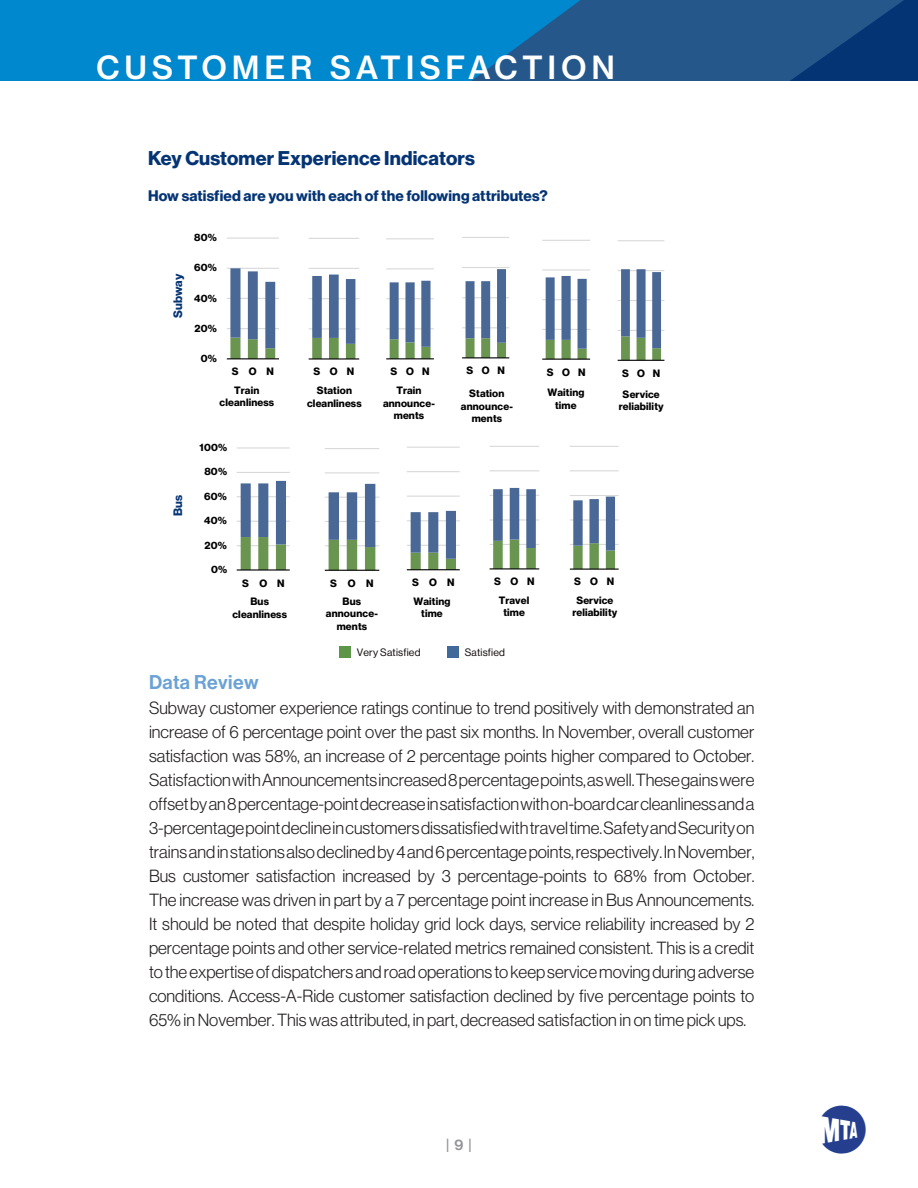
<style>
.page{position:relative;width:918px;height:1188px;background:#fff}
.page>*{position:absolute;margin:0;border:0;box-sizing:border-box;transform-origin:0 0}
.t1{font:500 48px "MTA Logo";color:#253f8e}
.t2{font:31.5px "N Haas Grotesk TX Pro 65 Md";letter-spacing:.15em;color:#fff}
.Chart_title{font:19.5px "N Haas Grotesk DS Pro 75 Bd";letter-spacing:.01em;color:#053474}
.ANALYSIS_SUB_HEADER{font:19.5px "N Haas Grotesk DS Pro 65 Md";letter-spacing:.02em;color:#6aa2d6}
.t3{font:17.25px/24px "N Haas Grotesk DS Pro 45 Lt";color:#231f20;text-align:justify}
.Chart_title-2{font:15px "N Haas Grotesk DS Pro 75 Bd";letter-spacing:.01em;color:#053474}
.t4{font:15px "N Haas Grotesk DS Pro 65 Md";color:#939598}
.Chart_title-3{font:12px "N Haas Grotesk DS Pro 75 Bd";letter-spacing:.01em;color:#053474}
.t5{font:10.5px/18.6px "N Haas Grotesk DS Pro 75 Bd";letter-spacing:.015em;color:#000}
.NEW_BODY_COPY{font:10.5px "N Haas Grotesk DS Pro 55 Rg";letter-spacing:.02em;color:#0f0807}
</style>
<div class="page">
<div style="left:699px;top:0;width:219px;height:81px;background:#053474"></div>
<svg style="left:580px;top:0;width:324px;height:81px;fill:#26578b"></svg>
<svg style="left:0;top:0;width:580px;height:81px;background:#0383c7"></svg>
<hr style="left:227px;top:328px;width:52px;height:1px;background:#d9d9d9">
<hr style="left:227px;top:298px;width:52px;height:1px;background:#d9d9d9">
<hr style="left:227px;top:268px;width:52px;height:1px;background:#d9d9d9">
<hr style="left:227px;top:238px;width:52px;height:1px;background:#d9d9d9">
<svg style="left:230px;top:268px;width:45px;height:90px"></svg>
<hr style="left:227px;top:358px;width:52px;height:1px;background:#000">
<hr style="left:309px;top:328px;width:50px;height:1px;background:#d9d9d9">
<hr style="left:309px;top:298px;width:50px;height:1px;background:#d9d9d9">
<hr style="left:309px;top:268px;width:50px;height:1px;background:#d9d9d9">
<hr style="left:309px;top:238px;width:50px;height:1px;background:#d9d9d9">
<svg style="left:312px;top:275px;width:43px;height:83px"></svg>
<hr style="left:309px;top:358px;width:50px;height:2px;background:#000">
<hr style="left:386px;top:328px;width:48px;height:1px;background:#d9d9d9">
<hr style="left:386px;top:298px;width:48px;height:1px;background:#d9d9d9">
<hr style="left:386px;top:268px;width:48px;height:1px;background:#d9d9d9">
<hr style="left:386px;top:238px;width:48px;height:1px;background:#d9d9d9">
<svg style="left:390px;top:281px;width:41px;height:77px"></svg>
<hr style="left:386px;top:358px;width:48px;height:1px;background:#000">
<hr style="left:462px;top:327px;width:47px;height:1px;background:#d9d9d9">
<hr style="left:462px;top:297px;width:47px;height:1px;background:#d9d9d9">
<hr style="left:462px;top:267px;width:47px;height:1px;background:#d9d9d9">
<hr style="left:462px;top:237px;width:47px;height:1px;background:#d9d9d9">
<svg style="left:466px;top:269px;width:40px;height:88px"></svg>
<hr style="left:462px;top:357px;width:47px;height:1px;background:#000">
<hr style="left:618px;top:330px;width:46px;height:1px;background:#d9d9d9">
<hr style="left:618px;top:300px;width:46px;height:1px;background:#d9d9d9">
<hr style="left:618px;top:270px;width:46px;height:1px;background:#d9d9d9">
<hr style="left:618px;top:240px;width:46px;height:1px;background:#d9d9d9">
<svg style="left:621px;top:269px;width:40px;height:91px"></svg>
<hr style="left:618px;top:360px;width:46px;height:1px;background:#000">
<hr style="left:325px;top:545px;width:54px;height:1px;background:#d9d9d9">
<hr style="left:325px;top:521px;width:54px;height:1px;background:#d9d9d9">
<hr style="left:325px;top:497px;width:54px;height:1px;background:#d9d9d9">
<hr style="left:325px;top:472px;width:54px;height:1px;background:#d9d9d9">
<hr style="left:325px;top:448px;width:54px;height:1px;background:#d9d9d9">
<svg style="left:329px;top:484px;width:46px;height:86px"></svg>
<hr style="left:325px;top:570px;width:54px;height:1px;background:#000">
<hr style="left:407px;top:545px;width:53px;height:1px;background:#d9d9d9">
<hr style="left:407px;top:520px;width:53px;height:1px;background:#d9d9d9">
<hr style="left:407px;top:496px;width:53px;height:1px;background:#d9d9d9">
<hr style="left:407px;top:471px;width:53px;height:1px;background:#d9d9d9">
<hr style="left:407px;top:447px;width:53px;height:1px;background:#d9d9d9">
<svg style="left:411px;top:511px;width:45px;height:58px"></svg>
<hr style="left:407px;top:569px;width:53px;height:1px;background:#000">
<hr style="left:490px;top:544px;width:49px;height:1px;background:#d9d9d9">
<hr style="left:490px;top:519px;width:49px;height:2px;background:#d9d9d9">
<hr style="left:490px;top:495px;width:49px;height:1px;background:#d9d9d9">
<hr style="left:490px;top:470px;width:49px;height:1px;background:#d9d9d9">
<hr style="left:490px;top:446px;width:49px;height:1px;background:#d9d9d9">
<svg style="left:493px;top:488px;width:43px;height:80px"></svg>
<hr style="left:490px;top:568px;width:49px;height:1px;background:#000">
<hr style="left:542px;top:329px;width:48px;height:1px;background:#d9d9d9">
<hr style="left:542px;top:299px;width:48px;height:1px;background:#d9d9d9">
<hr style="left:542px;top:269px;width:48px;height:2px;background:#d9d9d9">
<hr style="left:542px;top:240px;width:48px;height:1px;background:#d9d9d9">
<svg style="left:546px;top:276px;width:41px;height:83px"></svg>
<hr style="left:542px;top:359px;width:48px;height:1px;background:#000">
<hr style="left:237px;top:545px;width:53px;height:1px;background:#d9d9d9">
<hr style="left:237px;top:521px;width:53px;height:1px;background:#d9d9d9">
<hr style="left:237px;top:496px;width:53px;height:1px;background:#d9d9d9">
<hr style="left:237px;top:472px;width:53px;height:1px;background:#d9d9d9">
<hr style="left:237px;top:447px;width:53px;height:2px;background:#d9d9d9">
<svg style="left:241px;top:481px;width:45px;height:88px"></svg>
<hr style="left:237px;top:569px;width:53px;height:2px;background:#000">
<hr style="left:570px;top:544px;width:49px;height:1px;background:#d9d9d9">
<hr style="left:570px;top:519px;width:49px;height:2px;background:#d9d9d9">
<hr style="left:570px;top:495px;width:49px;height:1px;background:#d9d9d9">
<hr style="left:570px;top:470px;width:49px;height:1px;background:#d9d9d9">
<hr style="left:570px;top:446px;width:49px;height:1px;background:#d9d9d9">
<svg style="left:573px;top:497px;width:42px;height:72px"></svg>
<hr style="left:570px;top:569px;width:49px;height:1px;background:#000">
<div style="left:339px;top:646px;width:12px;height:12px;background:#5d9648"></div>
<div style="left:447px;top:646px;width:12px;height:12px;background:#41699a"></div>
<p class="t2" style="left:96px;top:48px;width:520px">CUSTOMER SATISFACTION</p>
<p class="Chart_title" style="left:148px;top:147px;width:329px">Key Customer Experience Indicators</p>
<p class="Chart_title-2" style="left:148px;top:187px;width:401px">How satisfied are you with each of the following attributes?</p>
<p class="t5" style="left:194px;top:228px;width:24px">80%</p>
<p class="Chart_title-3" style="left:171px;top:318px;width:45px;rotate:-90deg">Subway</p>
<p class="t5" style="left:194px;top:259px;width:24px">60%</p>
<p class="t5" style="left:194px;top:289px;width:24px">40%</p>
<p class="t5" style="left:195px;top:319px;width:24px">20%</p>
<p class="t5" style="left:201px;top:349px;width:18px">0%</p>
<p class="t5" style="left:232px;top:362px;width:43px">SON<br>Train</p>
<p class="t5" style="left:220px;top:394px;width:56px">cleanliness</p>
<p class="Chart_title-3" style="left:171px;top:516px;width:23px;rotate:-90deg">Bus</p>
<p class="t5" style="left:200px;top:438px;width:29px">100%</p>
<p class="t5" style="left:204px;top:463px;width:24px">80%</p>
<p class="t5" style="left:204px;top:487px;width:24px">60%</p>
<p class="t5" style="left:204px;top:511px;width:24px">40%</p>
<p class="t5" style="left:205px;top:536px;width:24px">20%</p>
<p class="t5" style="left:211px;top:560px;width:18px">0%</p>
<p class="t5" style="left:250px;top:574px;width:36px;text-indent:-8px">SON<br>Bus</p>
<p class="t5" style="left:232px;top:605px;width:56px">cleanliness</p>
<p class="t5" style="left:313px;top:363px;width:42px;text-align:center">SON<br>Station</p>
<p class="t5" style="left:307px;top:394px;width:56px">cleanliness</p>
<p class="t5" style="left:391px;top:362px;width:40px;text-align:center">SON<br>Train</p>
<p class="t5" style="left:383px;top:397px;width:53px;line-height:12.6px;text-align:center">announce&shy;ments</p>
<p class="t5" style="left:467px;top:359px;width:40px;line-height:22.8px">SON<br>Station</p>
<p class="t5" style="left:461px;top:400px;width:53px;line-height:12.6px;text-align:center">announce&shy;ments</p>
<p class="t5" style="left:547px;top:362px;width:40px;line-height:20.9px">SON<br>Waiting</p>
<p class="t5" style="left:555px;top:396px;width:23px">time</p>
<p class="t5" style="left:622px;top:363px;width:40px;line-height:21.1px">SON<br>Service</p>
<p class="t5" style="left:619px;top:397px;width:46px">reliability</p>
<p class="t5" style="left:330px;top:574px;width:45px;text-align:center">SON<br>Bus</p>
<p class="t5" style="left:326px;top:608px;width:53px;line-height:12.6px;text-align:center">announce&shy;ments</p>
<p class="t5" style="left:412px;top:573px;width:44px">SON<br>Waiting</p>
<p class="t5" style="left:421px;top:604px;width:23px">time</p>
<p class="t5" style="left:494px;top:573px;width:42px;text-align:center">SON<br>Travel</p>
<p class="t5" style="left:503px;top:604px;width:23px">time</p>
<p class="NEW_BODY_COPY" style="left:357px;top:646px;width:65px">Very Satisfied</p>
<p class="NEW_BODY_COPY" style="left:465px;top:646px;width:42px">Satisfied</p>
<p class="t5" style="left:574px;top:573px;width:41px">SON<br>Service</p>
<p class="t5" style="left:572px;top:604px;width:46px">reliability</p>
<p class="ANALYSIS_SUB_HEADER" style="left:149px;top:670px;width:111px">Data Review</p>
<p class="t3" style="left:149px;top:696px;width:607px">Subway customer experience ratings continue to trend positively with demonstrated an increase of 6 percentage point over the past six months. In November, overall customer satisfaction was 58%, an increase of 2 percentage points higher compared to October.<br>Satisfaction with Announcements increased 8 percentage points, as well. These gains were offset by an 8 percentage-point decrease in satisfaction with on-board car cleanliness and a 3-percentage point decline in customers dissatisfied with travel time. Safety and Security on trains and in stations also declined by 4 and 6 percentage points, respectively. In November, Bus customer satisfaction increased by 3 percentage-points to 68% from October.<br>The increase was driven in part by a 7 percentage point increase in Bus Announcements.<br>It should be noted that despite holiday grid lock days, service reliability increased by 2 percentage points and other service-related metrics remained consistent. This is a credit to the expertise of dispatchers and road operations to keep service moving during adverse conditions. Access-A-Ride customer satisfaction declined by five percentage points to 65% in November. This was attributed, in part, decreased satisfaction in on time pick ups.</p>
<p class="t4" style="left:446px;top:1136px;width:27px">| 9 |</p>
<h1 class="t1" style="left:822px;top:1105px;width:47px">M</h1>
</div>
